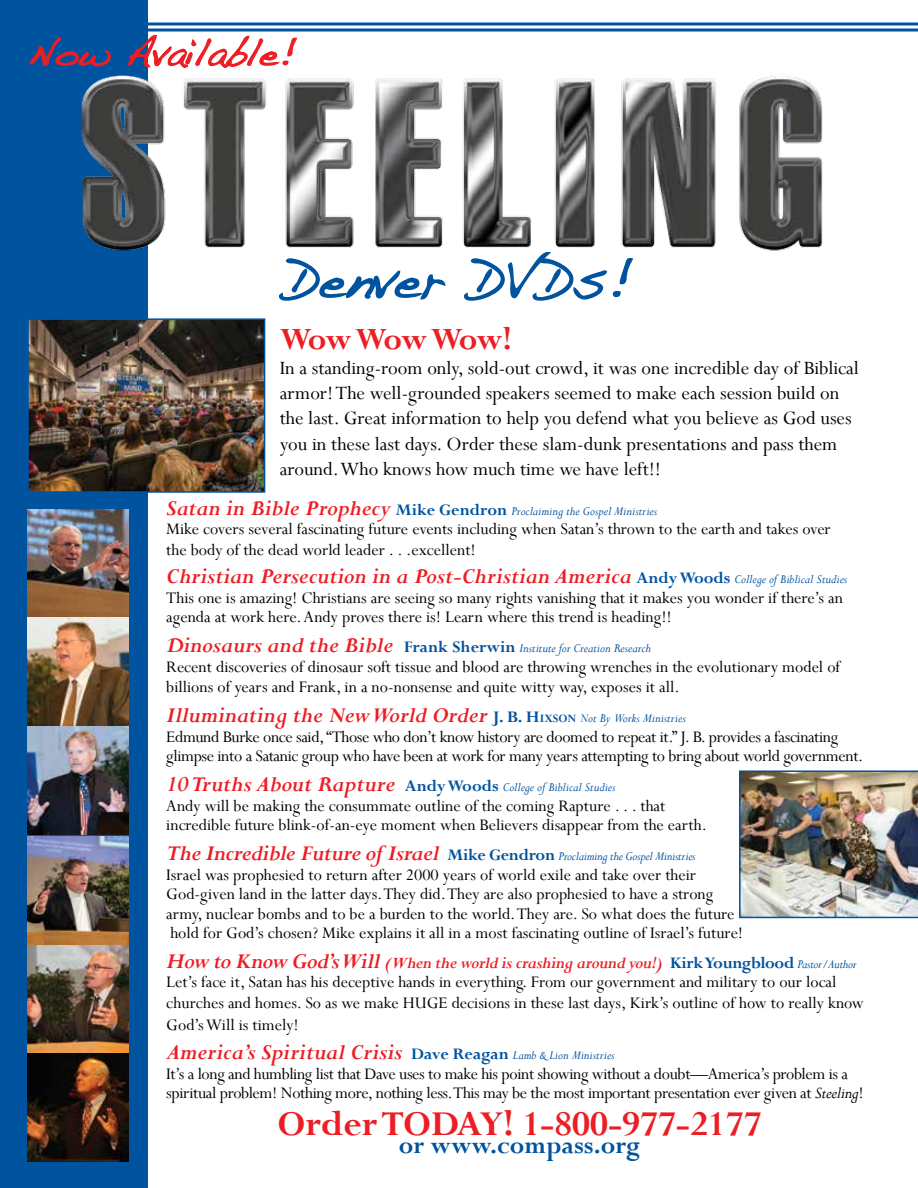
<style>
.page{position:relative;width:918px;height:1188px;background:#fff}
.page>*{position:absolute;margin:0;border:0;box-sizing:border-box;transform-origin:0 0}
.t1{font:54px "Handwriting Dakota";color:#00539f}
.t2{font:700 39px "Perpetua";color:#ed1d24}
.t3{font:37.5px "Handwriting Dakota";color:#ed1d24}
.t4{font:700 34.5px "Perpetua";letter-spacing:-.07em;color:#ed1d24}
.t5{font:700 27px "Perpetua";color:#00539f}
.t6{font:italic 700 24px "Perpetua";color:#ed1d24}
.t7{font:21px/25.2px "Perpetua";color:#000}
.t8{font:18px/20.5px "Perpetua";color:#000}
.t9{font:18px/19.5px "Perpetua";letter-spacing:-.02em;color:#000}
.t10{font:italic 13.5px "Perpetua";color:#00539f}
.t11{font:italic 13.5px "Perpetua";letter-spacing:-.02em;color:#00539f}
.s1{font-weight:700;font-size:24px;color:#ed1d24}
.s2{font-weight:700;font-style:normal;font-size:18px}
.s3{font-style:normal;font-size:18px;color:#00539f}
.s4{font-weight:400;font-size:13.5px;color:#00539f}
.s5{font-style:normal;font-size:12.6px;color:#00539f}
.s6{font-weight:700;font-style:italic;font-size:24px;color:#ed1d24}
.s7{font-weight:700;font-style:italic;color:#ed1d24}
.s8{font-weight:700;color:#00539f}
.s9{font-style:italic;font-size:13.5px;color:#00539f}
.s10{font-style:italic}
</style>
<div class="page">
<div style="left:0;top:0;width:148px;height:1188px;background:#00539f"></div>
<img style="left:27px;top:618px;width:101px;height:326px">
<img style="left:27px;top:510px;width:101px;height:108px">
<img style="left:27px;top:946px;width:101px;height:108px">
<img style="left:27px;top:1054px;width:101px;height:108px">
<svg style="left:29px;top:37px;width:82px;height:28px"></svg>
<svg style="left:127px;top:34px;width:171px;height:31px"></svg>
<img style="left:43px;top:65px;width:780px;height:186px">
<img style="left:30px;top:321px;width:232px;height:169px">
<div style="left:27px;top:318px;width:238px;height:175px;border:2px solid #00539f"></div>
<svg style="left:279px;top:258px;width:167px;height:43px"></svg>
<svg style="left:463px;top:252px;width:171px;height:49px"></svg>
<hr style="left:0;top:23px;width:918px;height:2px;background:#00539f">
<hr style="left:0;top:29px;width:918px;height:2px;background:#00539f">
<img style="left:739px;top:770px;width:179px;height:148px">
<h3 class="t3" style="left:28px;top:30px;width:270px">Now Available!</h3>
<h1 class="t1" style="left:283px;top:247px;width:351px">Denver DVDs!</h1>
<h3 class="t4" style="left:280px;top:317px;width:234px">Wow Wow Wow!</h3>
<p class="t7" style="left:280px;top:355px;width:581px">In a standing-room only, sold-out crowd, it was one incredible day of Biblical armor! The well-grounded speakers seemed to make each session build on the last. Great information to help you defend what you believe as God uses you in these last days. Order these slam-dunk presentations and pass them around. Who knows how much time we have left!!</p>
<p class="t10" style="left:166px;top:502px;width:492px"><span class="s1">Satan in Bible Prophecy</span> <span class="s2">Mike Gendron</span> Proclaiming the Gospel Ministries</p>
<p class="t8" style="left:166px;top:518px;width:666px">Mike covers several fascinating future events including when Satan’s thrown to the earth and takes over the body of the dead world leader . . .excellent!</p>
<h3 class="t6" style="left:166px;top:561px;width:683px">Christian Persecution in a Post-Christian America <span class="s3">Andy Woods</span> <span class="s4">College of Biblical Studies</span></h3>
<p class="t8" style="left:166px;top:588px;width:678px;line-height:19.5px">This one is amazing! Christians are seeing so many rights vanishing that it makes you wonder if there’s an agenda at work here. Andy proves there is! Learn where this trend is heading!!</p>
<p class="t10" style="left:166px;top:640px;width:486px"><span class="s1">Dinosaurs and the Bible</span> <span class="s2">Frank Sherwin</span> Institute for Creation Research</p>
<p class="t8" style="left:166px;top:656px;width:675px">Recent discoveries of dinosaur soft tissue and blood are throwing wrenches in the evolutionary model of billions of years and Frank, in a no-nonsense and quite witty way, exposes it all.</p>
<h3 class="t6" style="left:166px;top:700px;width:521px">Illuminating the New World Order <span class="s3">J. B. H</span><span class="s5">IXSON</span> <span class="s4">Not By Works Ministries</span></h3>
<p class="t9" style="left:166px;top:726px;width:699px">Edmund Burke once said, “Those who don’t know history are doomed to repeat it.” J. B. provides a fascinating glimpse into a Satanic group who have been at work for many years attempting to bring about world government.</p>
<p class="t10" style="left:166px;top:779px;width:451px"><span class="s1">10 Truths About Rapture</span> <span class="s2">Andy Woods</span> College of Biblical Studies</p>
<p class="t8" style="left:166px;top:795px;width:542px;line-height:19.5px">Andy will be making the consummate outline of the coming Rapture . . . that incredible future blink-of-an-eye moment when Believers disappear from the earth.</p>
<p class="t11" style="left:166px;top:848px;width:531px"><span class="s1">The Incredible Future of Israel</span> <span class="s2">Mike Gendron</span> Proclaiming the Gospel Ministries</p>
<p class="t8" style="left:166px;top:864px;width:578px;line-height:19.5px">Israel was prophesied to return after 2000 years of world exile and take over their God-given land in the latter days. They did. They are also prophesied to have a strong army, nuclear bombs and to be a burden to the world. They are. So what does the future hold for God’s chosen? Mike explains it all in a most fascinating outline of Israel’s future!</p>
<p class="t8" style="left:166px;top:952px;width:699px"><span class="s6">How to Know God’s Will</span> <span class="s7">(When the world is crashing around you!)</span> <span class="s8">Kirk Youngblood</span> <span class="s9">Pastor/Author </span>Let’s face it, Satan has his deceptive hands in everything. From our government and military to our local churches and homes. So as we make HUGE decisions in these last days, Kirk’s outline of how to really know God’s Will is timely!</p>
<h3 class="t6" style="left:166px;top:1037px;width:450px">America’s Spiritual Crisis <span class="s3">Dave Reagan</span> <span class="s4">Lamb &amp; Lion Ministries</span></h3>
<p class="t9" style="left:166px;top:1064px;width:699px">It’s a long and humbling list that Dave uses to make his point showing without a doubt—America’s problem is a spiritual problem! Nothing more, nothing less. This may be the most important presentation ever given at <span class="s10">Steeling</span>!</p>
<h2 class="t2" style="left:277px;top:1100px;width:486px">Order TODAY! 1-800-977-2177</h2>
<h3 class="t5" style="left:399px;top:1129px;width:243px">or www.compass.org</h3>
</div>
